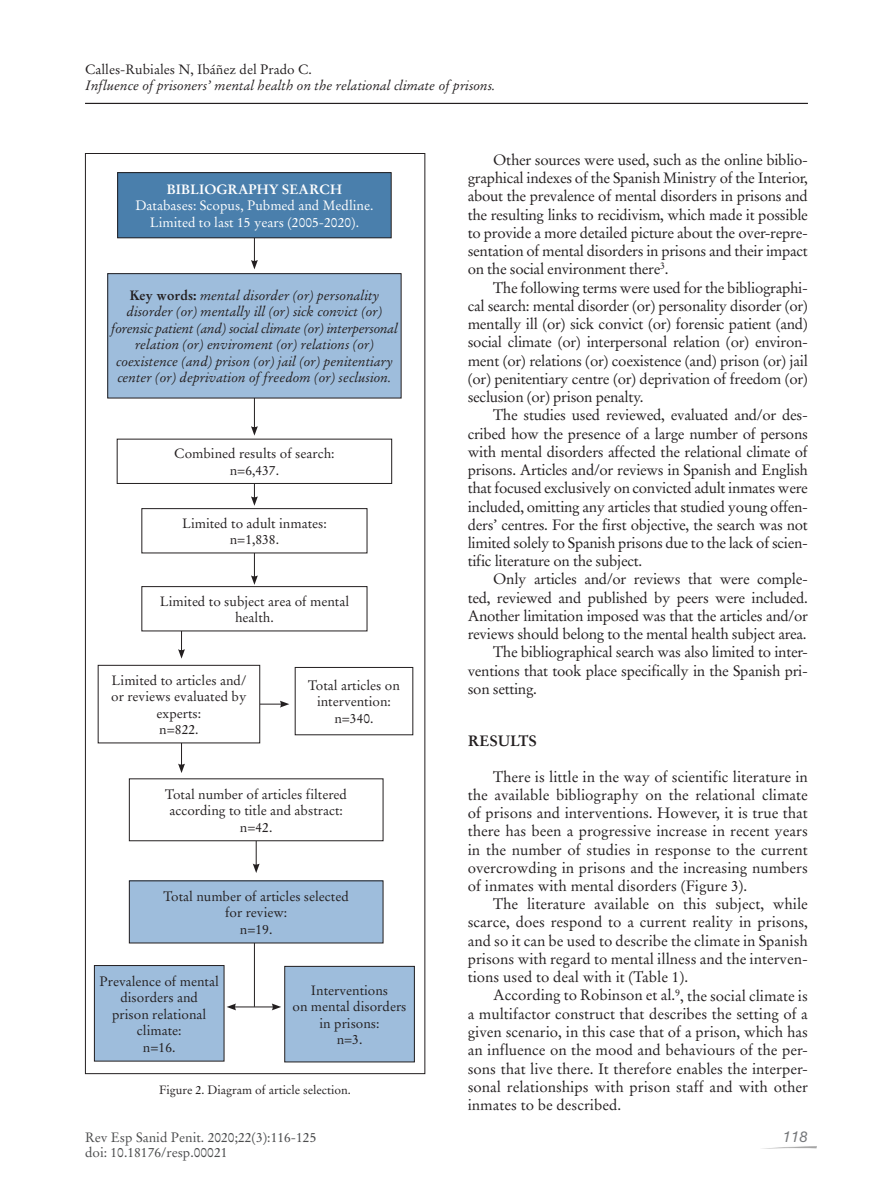
<style>
.page{position:relative;width:893px;height:1191px;background:#fff}
.page>*{position:absolute;margin:0;border:0;box-sizing:border-box;transform-origin:0 0}
.t1{font:15px/18.3px "Stempel Garamond LT Std";letter-spacing:-.02em;color:#231f20;text-align:justify}
.t2{font:700 15px "Stempel Garamond LT Std";color:#231f20}
.t3{font:italic 15px "Helvetica Neue LT Std";color:#76787b}
.t4{font:13.5px/16.5px "Stempel Garamond LT Std";color:#231f20;text-align:center}
.t5{font:italic 13.5px/16.5px "Stempel Garamond LT Std";color:#231f20;text-align:center}
.t6{font:13.5px/16.5px "Stempel Garamond LT Std";color:#fff;text-align:center}
.t7{font:13.5px/15px "Stempel Garamond LT Std";color:#4b4c4d}
.t8{font:700 13.5px "Stempel Garamond LT Std";color:#fff}
.t9{font:12px "Stempel Garamond LT Std";color:#231f20}
.s1{font-weight:700;font-style:normal}
</style>
<div class="page">
<hr style="left:85px;top:103px;width:723px;height:1px;background:#231f20">
<hr style="left:254px;top:904px;width:1px;height:102px;background:#231f20">
<div style="left:129px;top:881px;width:254px;height:62px;background:#9ebddc"></div>
<div style="left:94px;top:965px;width:130px;height:96px;background:#9ebddc"></div>
<div style="left:94px;top:965px;width:130px;height:96px;border:1px solid #231f20"></div>
<div style="left:285px;top:966px;width:129px;height:96px;background:#9ebddc"></div>
<div style="left:284px;top:966px;width:131px;height:96px;border:1px solid #231f20"></div>
<hr style="left:254px;top:451px;width:1px;height:48px;background:#231f20">
<svg style="left:251px;top:496px;width:7px;height:10px"></svg>
<hr style="left:254px;top:530px;width:1px;height:48px;background:#231f20">
<svg style="left:251px;top:575px;width:7px;height:10px"></svg>
<hr style="left:181px;top:604px;width:1px;height:47px;background:#231f20">
<svg style="left:178px;top:649px;width:7px;height:9px"></svg>
<hr style="left:181px;top:718px;width:1px;height:48px;background:#231f20">
<svg style="left:178px;top:763px;width:7px;height:10px"></svg>
<hr style="left:256px;top:818px;width:1px;height:48px;background:#231f20">
<svg style="left:253px;top:863px;width:7px;height:10px"></svg>
<hr style="left:235px;top:703px;width:47px;height:1px;background:#231f20">
<svg style="left:280px;top:700px;width:9px;height:7px"></svg>
<hr style="left:234px;top:1006px;width:40px;height:1px;background:#231f20">
<svg style="left:227px;top:1003px;width:9px;height:7px"></svg>
<svg style="left:272px;top:1003px;width:9px;height:7px"></svg>
<div style="left:98px;top:665px;width:162px;height:78px;background:#fff"></div>
<div style="left:98px;top:665px;width:162px;height:78px;border:1px solid #231f20"></div>
<div style="left:295px;top:667px;width:118px;height:68px;border:1px solid #231f20"></div>
<div style="left:142px;top:586px;width:225px;height:45px;background:#fff"></div>
<div style="left:141px;top:586px;width:226px;height:45px;border:1px solid #231f20"></div>
<div style="left:141px;top:508px;width:226px;height:45px;border:1px solid #231f20"></div>
<div style="left:117px;top:439px;width:275px;height:44px;background:#fff"></div>
<div style="left:117px;top:439px;width:275px;height:45px;border:1px solid #231f20"></div>
<hr style="left:254px;top:381px;width:1px;height:47px;background:#231f20">
<svg style="left:251px;top:426px;width:7px;height:9px"></svg>
<hr style="left:254px;top:215px;width:1px;height:47px;background:#231f20">
<svg style="left:251px;top:260px;width:7px;height:9px"></svg>
<div style="left:108px;top:274px;width:293px;height:124px;background:#9ebddc"></div>
<div style="left:107px;top:273px;width:294px;height:125px;border:1px solid #231f20"></div>
<div style="left:129px;top:779px;width:254px;height:61px;background:#fff"></div>
<div style="left:129px;top:778px;width:254px;height:63px;border:1px solid #231f20"></div>
<div style="left:118px;top:173px;width:273px;height:65px;background:#4a7fac"></div>
<div style="left:117px;top:172px;width:275px;height:66px;border:1px solid #231f20"></div>
<p class="t4" style="left:85px;top:61px;width:228px">Calles-Rubiales N, Ibáñez del Prado C.</p>
<p class="t5" style="left:85px;top:77px;width:412px">Influence of prisoners’ mental health on the relational climate of prisons.</p>
<p class="t8" style="left:167px;top:181px;width:177px">BIBLIOGRAPHY SEARCH</p>
<p class="t6" style="left:135px;top:198px;width:240px">Databases: Scopus, Pubmed and Medline.<br>Limited to last 15 years (2005-2020).</p>
<p class="t5" style="left:111px;top:287px;width:288px"><span class="s1">Key words:</span> mental disorder (or) personality disorder (or) mentally ill (or) sick convict (or) forensic patient (and) social climate (or) interpersonal relation (or) enviroment (or) relations (or) coexistence (and) prison (or) jail (or) penitentiary center (or) deprivation of freedom (or) seclusion.</p>
<p class="t4" style="left:174px;top:445px;width:162px">Combined results of search: n=6,437.</p>
<p class="t4" style="left:182px;top:515px;width:146px">Limited to adult inmates: n=1,838.</p>
<p class="t4" style="left:160px;top:593px;width:191px">Limited to subject area of mental health.</p>
<p class="t4" style="left:111px;top:672px;width:137px">Limited to articles and/ or reviews evaluated by experts:<br>n=822.</p>
<p class="t4" style="left:308px;top:677px;width:93px">Total articles on intervention: n=340.</p>
<p class="t4" style="left:165px;top:785px;width:183px">Total number of articles filtered according to title and abstract: n=42.</p>
<p class="t4" style="left:163px;top:888px;width:187px">Total number of articles selected for review:<br>n=19.</p>
<p class="t4" style="left:100px;top:972px;width:121px">Prevalence of mental disorders and<br>prison relational climate:<br>n=16.</p>
<p class="t4" style="left:293px;top:981px;width:116px">Interventions<br>on mental disorders in prisons:<br>n=3.</p>
<p class="t9" style="left:159px;top:1082px;width:193px">Figure 2. Diagram of article selection.</p>
<p class="t7" style="left:85px;top:1129px;width:233px">Rev Esp Sanid Penit. 2020;22(3):116-125 doi: 10.18176/resp.00021</p>
<p class="t1" style="left:468px;top:151px;width:342px;text-indent:26px">Other sources were used, such as the online biblio&shy;graphical indexes of the Spanish Ministry of the Interior, about the prevalence of mental disorders in prisons and the resulting links to recidivism, which made it possible to provide a more detailed picture about the over-repre&shy;sentation of mental disorders in prisons and their impact on the social environment there<sup>3</sup>.</p>
<p class="t1" style="left:468px;top:278px;width:342px;text-indent:26px">The following terms were used for the bibliographi&shy;cal search: mental disorder (or) personality disorder (or) mentally ill (or) sick convict (or) forensic patient (and) social climate (or) interpersonal relation (or) environ&shy;ment (or) relations (or) coexistence (and) prison (or) jail (or) penitentiary centre (or) deprivation of freedom (or) seclusion (or) prison penalty.</p>
<p class="t1" style="left:468px;top:406px;width:342px;text-indent:26px">The studies used reviewed, evaluated and/or des&shy;cribed how the presence of a large number of persons with mental disorders affected the relational climate of prisons. Articles and/or reviews in Spanish and English that focused exclusively on convicted adult inmates were included, omitting any articles that studied young offen&shy;ders’ centres. For the first objective, the search was not limited solely to Spanish prisons due to the lack of scien&shy;tific literature on the subject.</p>
<p class="t1" style="left:493px;top:570px;width:316px">Only articles and/or reviews that were comple-</p>
<p class="t1" style="left:468px;top:588px;width:342px">ted, reviewed and published by peers were included.</p>
<p class="t1" style="left:468px;top:607px;width:342px">Another limitation imposed was that the articles and/or</p>
<p class="t1" style="left:468px;top:625px;width:340px">reviews should belong to the mental health subject area.</p>
<p class="t1" style="left:493px;top:643px;width:316px">The bibliographical search was also limited to inter-</p>
<p class="t1" style="left:468px;top:661px;width:342px">ventions that took place specifically in the Spanish pri-</p>
<p class="t1" style="left:468px;top:680px;width:71px">son setting.</p>
<p class="t2" style="left:468px;top:732px;width:71px">RESULTS</p>
<p class="t1" style="left:468px;top:767px;width:342px;text-indent:26px">There is little in the way of scientific literature in the available bibliography on the relational climate of prisons and interventions. However, it is true that there has been a progressive increase in recent years in the number of studies in response to the current overcrowding in prisons and the increasing numbers of inmates with mental disorders (Figure 3).</p>
<p class="t1" style="left:468px;top:895px;width:342px;text-indent:26px">The literature available on this subject, while scarce, does respond to a current reality in prisons, and so it can be used to describe the climate in Spanish prisons with regard to mental illness and the interven&shy;tions used to deal with it (Table 1).</p>
<p class="t1" style="left:468px;top:986px;width:342px;text-indent:26px">According to Robinson et al.<sup>9</sup>, the social climate is a multifactor construct that describes the setting of a given scenario, in this case that of a prison, which has an influence on the mood and behaviours of the per&shy;sons that live there. It therefore enables the interper&shy;sonal relationships with prison staff and with other inmates to be described.</p>
<p class="t3" style="left:783px;top:1127px;width:27px">118</p>
</div>
